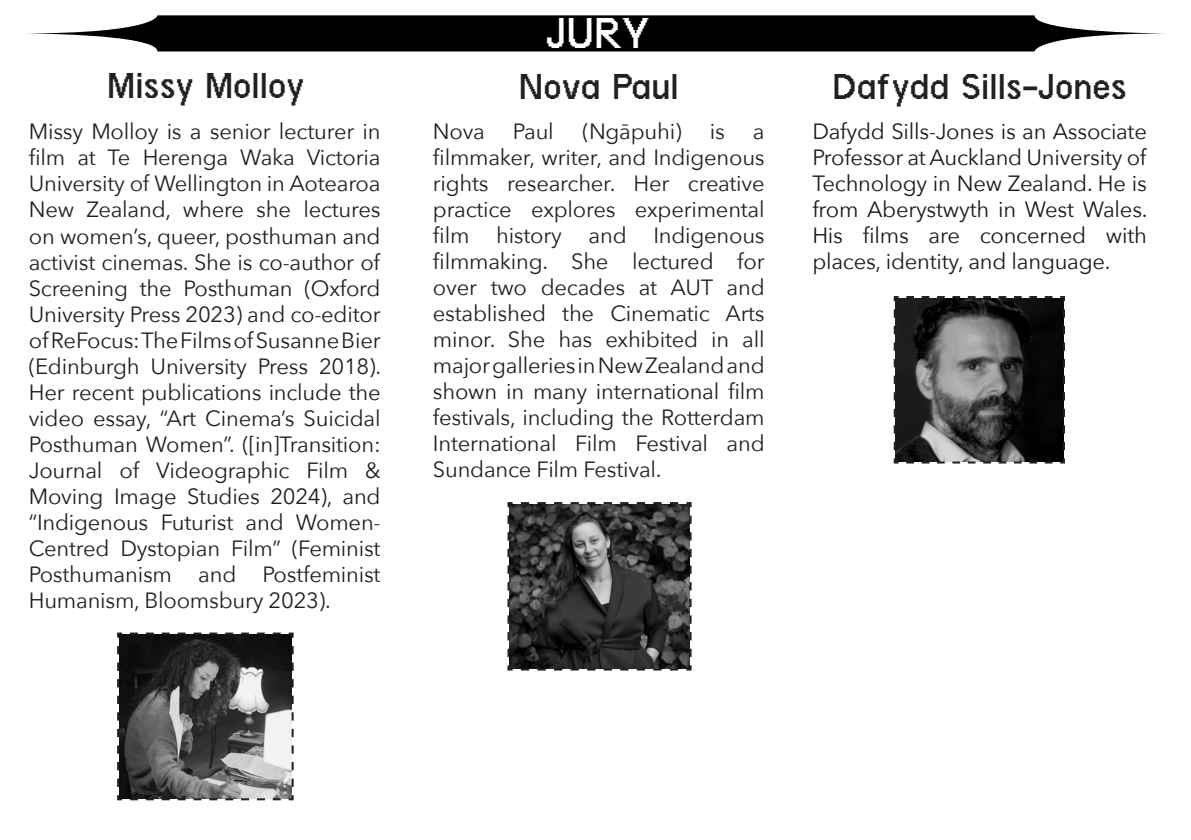
<style>
.page{position:relative;width:1191px;height:840px;background:#fff}
.page>*{position:absolute;margin:0;border:0;box-sizing:border-box;transform-origin:0 0}
.t1{font:48px "Terminal Grotesque";color:#fff}
.t2{font:40px "Terminal Grotesque";color:#231f20}
.t3{font:22px/26px "Avenir Next";letter-spacing:-.01em;color:#231f20;text-align:justify}
.t4{font:22px/26px "Avenir Next";letter-spacing:-.01em;color:#1a1a1a;text-align:justify}
</style>
<div class="page">
<svg style="left:117px;top:632px;width:177px;height:168px;background:#5a5a5a"></svg>
<svg style="left:27px;top:15px;width:1138px;height:36px;fill:#000"></svg>
<svg style="left:893px;top:296px;width:172px;height:168px;background:#414040"></svg>
<svg style="left:507px;top:502px;width:185px;height:169px;background:#3d3d3d"></svg>
<p class="t1" style="left:546px;top:9px;width:106px">JURY</p>
<p class="t2" style="left:107px;top:66px;width:199px">Missy Molloy</p>
<p class="t2" style="left:519px;top:67px;width:161px">Nova Paul</p>
<p class="t2" style="left:832px;top:66px;width:296px">Dafydd Sills-Jones</p>
<p class="t3" style="left:29px;top:118px;width:354px">Missy Molloy is a senior lecturer in film at Te Herenga Waka Victoria University of Wellington in Aotearoa New Zealand, where she lectures on women’s, queer, posthuman and activist cinemas. She is co-author of Screening the Posthuman (Oxford University Press 2023) and co-editor of ReFocus: The Films of Susanne Bier (Edinburgh University Press 2018).<br>Her recent publications include the video essay, “Art Cinema’s Suicidal Posthuman Women”. ([in]Transition:<br>Journal of Videographic Film &amp; Moving Image Studies 2024), and “Indigenous Futurist and Women-Centred Dystopian Film” (Feminist Posthumanism and Postfeminist Humanism, Bloomsbury 2023).</p>
<p class="t3" style="left:433px;top:117px;width:54px">Nova</p>
<p class="t3" style="left:513px;top:117px;width:42px">Paul</p>
<p class="t3" style="left:582px;top:117px;width:100px">(Ngāpuhi)</p>
<p class="t3" style="left:710px;top:117px;width:17px">is</p>
<p class="t3" style="left:433px;top:117px;width:333px;text-indent:320px">a filmmaker, writer, and Indigenous rights researcher. Her creative practice explores experimental film history and Indigenous filmmaking. She lectured for over two decades at AUT and established the Cinematic Arts minor. She has exhibited in all major galleries in New Zealand and shown in many international film festivals, including the Rotterdam International Film Festival and Sundance Film Festival.</p>
<p class="t4" style="left:812px;top:118px;width:337px">Dafydd Sills-Jones is an Associate Professor at Auckland University of Technology in New Zealand. He is from Aberystwyth in West Wales.<br>His films are concerned with places, identity, and language.</p>
</div>
